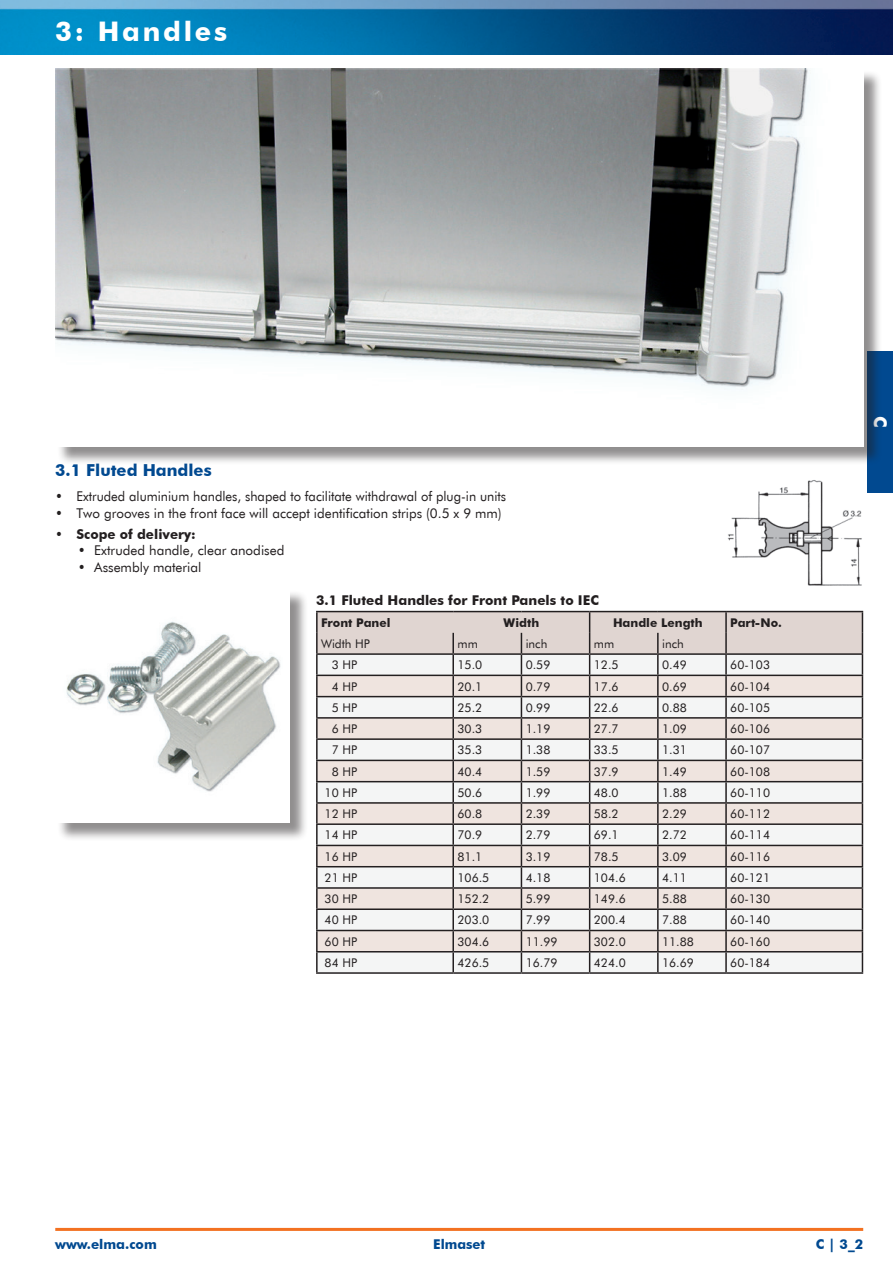
<style>
.page{position:relative;width:893px;height:1263px;background:#fff}
.page>*{position:absolute;margin:0;border:0;box-sizing:border-box;transform-origin:0 0}
.t1{font:700 27px "Futura BT";letter-spacing:.1em;color:#fff}
.t2{font:700 18px "Futura BT";color:#fff}
._3_Titel_Handel{font:700 16.5px "Futura BT";color:#014990}
.Inhaltsverzeichniste{font:13.5px "Futura BT";color:#231f20}
.Tabellentitel{font:700 13.5px "Futura BT";color:#231f20}
.t3{font:700 13.5px "Futura BT";color:#014990}
.Inhaltsverzeichniste-2{font:700 13.5px "Futura BT";color:#231f20}
.Part-no{font:12px "Futura BT";color:#231f20}
.t4{font:700 12px "Futura BT";color:#231f20}
.s1{font-weight:400}
</style>
<div class="page">
<hr style="left:55px;top:1228px;width:808px;height:3px;background:#f37121">
<div style="left:867px;top:351px;width:26px;height:141px;background:#014990"></div>
<img style="left:0;top:0;width:893px;height:54px">
<div style="left:57px;top:70px;width:825px;height:395px;background:#231f20;opacity:.5"></div>
<img style="left:55px;top:68px;width:808px;height:378px">
<div style="left:57px;top:590px;width:251px;height:251px;background:#231f20;opacity:.5"></div>
<img style="left:57px;top:590px;width:232px;height:232px">
<hr style="left:316px;top:972px;width:137px;height:2px;background:#231f20">
<hr style="left:453px;top:972px;width:68px;height:2px;background:#231f20">
<hr style="left:521px;top:972px;width:69px;height:2px;background:#231f20">
<hr style="left:590px;top:972px;width:68px;height:2px;background:#231f20">
<hr style="left:658px;top:972px;width:68px;height:2px;background:#231f20">
<hr style="left:726px;top:972px;width:137px;height:2px;background:#231f20">
<svg style="left:316px;top:611px;width:547px;height:361px"></svg>
<hr style="left:725px;top:612px;width:2px;height:21px;background:#231f20">
<img style="left:728px;top:480px;width:134px;height:106px">
<h1 class="t1" style="left:55px;top:15px;width:173px">3: Handles</h1>
<p class="_3_Titel_Handel" style="left:55px;top:460px;width:158px">3.1 Fluted Handles</p>
<p class="Inhaltsverzeichniste" style="left:55px;top:488px;width:452px">• Extruded aluminium handles, shaped to facilitate withdrawal of plug-in units</p>
<p class="Inhaltsverzeichniste" style="left:55px;top:505px;width:448px">• Two grooves in the front face will accept identification strips (0.5 x 9 mm)</p>
<p class="Inhaltsverzeichniste-2" style="left:55px;top:526px;width:142px"><span class="s1">•</span> Scope of delivery:</p>
<p class="Inhaltsverzeichniste" style="left:78px;top:542px;width:208px">• Extruded handle, clear anodised</p>
<p class="Inhaltsverzeichniste" style="left:78px;top:559px;width:125px">• Assembly material</p>
<p class="Tabellentitel" style="left:316px;top:592px;width:284px">3.1 Fluted Handles for Front Panels to IEC</p>
<p class="t4" style="left:321px;top:615px;width:71px">Front Panel</p>
<p class="t4" style="left:504px;top:615px;width:37px">Width</p>
<p class="t4" style="left:613px;top:615px;width:91px">Handle Length</p>
<p class="t4" style="left:730px;top:615px;width:53px">Part-No.</p>
<p class="Part-no" style="left:321px;top:636px;width:50px">Width HP</p>
<p class="Part-no" style="left:457px;top:636px;width:22px">mm</p>
<p class="Part-no" style="left:526px;top:636px;width:23px">inch</p>
<p class="Part-no" style="left:594px;top:636px;width:22px">mm</p>
<p class="Part-no" style="left:662px;top:636px;width:23px">inch</p>
<p class="Part-no" style="left:332px;top:658px;width:27px">3 HP</p>
<p class="Part-no" style="left:457px;top:658px;width:26px">15.0</p>
<p class="Part-no" style="left:526px;top:658px;width:26px">0.59</p>
<p class="Part-no" style="left:594px;top:658px;width:26px">12.5</p>
<p class="Part-no" style="left:662px;top:658px;width:26px">0.49</p>
<p class="Part-no" style="left:730px;top:658px;width:41px">60-103</p>
<p class="Part-no" style="left:332px;top:679px;width:27px">4 HP</p>
<p class="Part-no" style="left:457px;top:679px;width:26px">20.1</p>
<p class="Part-no" style="left:526px;top:679px;width:26px">0.79</p>
<p class="Part-no" style="left:594px;top:679px;width:26px">17.6</p>
<p class="Part-no" style="left:662px;top:679px;width:26px">0.69</p>
<p class="Part-no" style="left:730px;top:679px;width:41px">60-104</p>
<p class="Part-no" style="left:332px;top:700px;width:27px">5 HP</p>
<p class="Part-no" style="left:457px;top:700px;width:26px">25.2</p>
<p class="Part-no" style="left:526px;top:700px;width:26px">0.99</p>
<p class="Part-no" style="left:594px;top:700px;width:26px">22.6</p>
<p class="Part-no" style="left:662px;top:700px;width:26px">0.88</p>
<p class="Part-no" style="left:730px;top:700px;width:41px">60-105</p>
<p class="Part-no" style="left:332px;top:721px;width:27px">6 HP</p>
<p class="Part-no" style="left:457px;top:721px;width:26px">30.3</p>
<p class="Part-no" style="left:526px;top:721px;width:26px">1.19</p>
<p class="Part-no" style="left:594px;top:721px;width:26px">27.7</p>
<p class="Part-no" style="left:662px;top:721px;width:26px">1.09</p>
<p class="Part-no" style="left:730px;top:721px;width:41px">60-106</p>
<p class="Part-no" style="left:332px;top:743px;width:27px">7 HP</p>
<p class="Part-no" style="left:457px;top:743px;width:26px">35.3</p>
<p class="Part-no" style="left:526px;top:743px;width:26px">1.38</p>
<p class="Part-no" style="left:594px;top:743px;width:26px">33.5</p>
<p class="Part-no" style="left:662px;top:743px;width:26px">1.31</p>
<p class="Part-no" style="left:730px;top:743px;width:41px">60-107</p>
<p class="Part-no" style="left:332px;top:764px;width:27px">8 HP</p>
<p class="Part-no" style="left:457px;top:764px;width:26px">40.4</p>
<p class="Part-no" style="left:526px;top:764px;width:26px">1.59</p>
<p class="Part-no" style="left:594px;top:764px;width:26px">37.9</p>
<p class="Part-no" style="left:662px;top:764px;width:26px">1.49</p>
<p class="Part-no" style="left:730px;top:764px;width:41px">60-108</p>
<p class="Part-no" style="left:325px;top:785px;width:34px">10 HP</p>
<p class="Part-no" style="left:457px;top:785px;width:26px">50.6</p>
<p class="Part-no" style="left:526px;top:785px;width:26px">1.99</p>
<p class="Part-no" style="left:594px;top:785px;width:26px">48.0</p>
<p class="Part-no" style="left:662px;top:785px;width:26px">1.88</p>
<p class="Part-no" style="left:730px;top:785px;width:41px">60-110</p>
<p class="Part-no" style="left:325px;top:806px;width:34px">12 HP</p>
<p class="Part-no" style="left:457px;top:806px;width:26px">60.8</p>
<p class="Part-no" style="left:526px;top:806px;width:26px">2.39</p>
<p class="Part-no" style="left:594px;top:806px;width:26px">58.2</p>
<p class="Part-no" style="left:662px;top:806px;width:26px">2.29</p>
<p class="Part-no" style="left:730px;top:806px;width:41px">60-112</p>
<p class="Part-no" style="left:325px;top:828px;width:34px">14 HP</p>
<p class="Part-no" style="left:457px;top:828px;width:26px">70.9</p>
<p class="Part-no" style="left:526px;top:828px;width:26px">2.79</p>
<p class="Part-no" style="left:594px;top:828px;width:26px">69.1</p>
<p class="Part-no" style="left:662px;top:828px;width:26px">2.72</p>
<p class="Part-no" style="left:730px;top:828px;width:41px">60-114</p>
<p class="Part-no" style="left:325px;top:849px;width:34px">16 HP</p>
<p class="Part-no" style="left:457px;top:849px;width:26px">81.1</p>
<p class="Part-no" style="left:526px;top:849px;width:26px">3.19</p>
<p class="Part-no" style="left:594px;top:849px;width:26px">78.5</p>
<p class="Part-no" style="left:662px;top:849px;width:26px">3.09</p>
<p class="Part-no" style="left:730px;top:849px;width:41px">60-116</p>
<p class="Part-no" style="left:325px;top:870px;width:34px">21 HP</p>
<p class="Part-no" style="left:457px;top:870px;width:33px">106.5</p>
<p class="Part-no" style="left:526px;top:870px;width:26px">4.18</p>
<p class="Part-no" style="left:594px;top:870px;width:33px">104.6</p>
<p class="Part-no" style="left:662px;top:870px;width:26px">4.11</p>
<p class="Part-no" style="left:730px;top:870px;width:41px">60-121</p>
<p class="Part-no" style="left:325px;top:892px;width:34px">30 HP</p>
<p class="Part-no" style="left:457px;top:892px;width:33px">152.2</p>
<p class="Part-no" style="left:526px;top:892px;width:26px">5.99</p>
<p class="Part-no" style="left:594px;top:892px;width:33px">149.6</p>
<p class="Part-no" style="left:662px;top:892px;width:26px">5.88</p>
<p class="Part-no" style="left:730px;top:892px;width:41px">60-130</p>
<p class="Part-no" style="left:325px;top:913px;width:34px">40 HP</p>
<p class="Part-no" style="left:457px;top:913px;width:33px">203.0</p>
<p class="Part-no" style="left:526px;top:913px;width:26px">7.99</p>
<p class="Part-no" style="left:594px;top:913px;width:33px">200.4</p>
<p class="Part-no" style="left:662px;top:913px;width:26px">7.88</p>
<p class="Part-no" style="left:730px;top:913px;width:41px">60-140</p>
<p class="Part-no" style="left:325px;top:934px;width:34px">60 HP</p>
<p class="Part-no" style="left:457px;top:934px;width:33px">304.6</p>
<p class="Part-no" style="left:526px;top:934px;width:33px">11.99</p>
<p class="Part-no" style="left:594px;top:934px;width:33px">302.0</p>
<p class="Part-no" style="left:662px;top:934px;width:33px">11.88</p>
<p class="Part-no" style="left:730px;top:934px;width:41px">60-160</p>
<p class="Part-no" style="left:325px;top:955px;width:34px">84 HP</p>
<p class="Part-no" style="left:457px;top:955px;width:33px">426.5</p>
<p class="Part-no" style="left:526px;top:955px;width:33px">16.79</p>
<p class="Part-no" style="left:594px;top:955px;width:33px">424.0</p>
<p class="Part-no" style="left:662px;top:955px;width:33px">16.69</p>
<p class="Part-no" style="left:730px;top:955px;width:41px">60-184</p>
<h2 class="t2" style="left:891px;top:416px;width:13px;rotate:90deg">C</h2>
<p class="t3" style="left:55px;top:1236px;width:103px">www.elma.com</p>
<p class="t3" style="left:433px;top:1236px;width:54px">Elmaset</p>
<p class="t3" style="left:816px;top:1236px;width:49px">C | 3_2</p>
</div>
